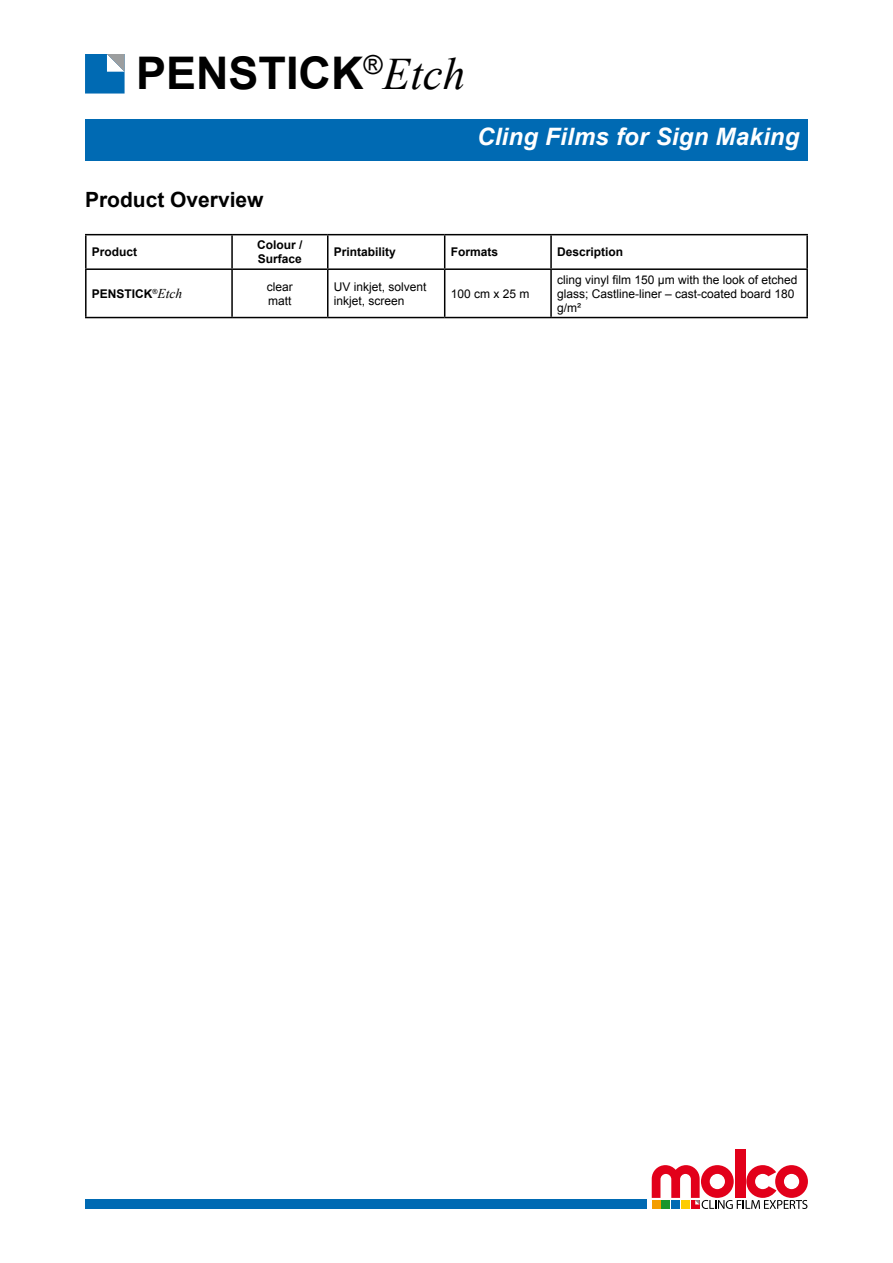
<style>
.page{position:relative;width:893px;height:1263px;background:#fff}
.page>*{position:absolute;margin:0;border:0;box-sizing:border-box;transform-origin:0 0}
.t1{font:700 45px "Arial";color:#000}
.t2{font:italic 700 24px "Arial";letter-spacing:.01em;color:#fff}
.t3{font:700 21px "Arial";color:#000}
.t4{font:12px/13.8px "Arial";color:#000}
.t5{font:700 12px/13.8px "Arial";color:#000}
.s1{font-family:"Times New Roman";font-weight:400;font-style:italic}
.s2{font-family:"Times New Roman";font-weight:400;font-style:italic;font-size:13.5px}
</style>
<div class="page">
<div style="left:85px;top:54px;width:40px;height:40px;background:#006ab3"></div>
<svg style="left:107px;top:54px;width:18px;height:18px"></svg>
<div style="left:735px;top:1150px;width:10px;height:48px;background:#e2001a"></div>
<svg style="left:652px;top:1165px;width:156px;height:44px"></svg>
<div style="left:85px;top:1200px;width:561px;height:9px;background:#006ab3"></div>
<hr style="left:85px;top:234px;width:147px;height:1px;background:#000">
<hr style="left:85px;top:235px;width:2px;height:33px;background:#000">
<hr style="left:232px;top:234px;width:96px;height:1px;background:#000">
<hr style="left:231px;top:235px;width:2px;height:33px;background:#000">
<hr style="left:328px;top:234px;width:117px;height:1px;background:#000">
<hr style="left:327px;top:235px;width:1px;height:33px;background:#000">
<hr style="left:445px;top:234px;width:106px;height:1px;background:#000">
<hr style="left:444px;top:235px;width:1px;height:33px;background:#000">
<hr style="left:551px;top:234px;width:257px;height:1px;background:#000">
<hr style="left:550px;top:235px;width:2px;height:33px;background:#000">
<hr style="left:806px;top:235px;width:2px;height:33px;background:#000">
<hr style="left:85px;top:268px;width:147px;height:2px;background:#000">
<hr style="left:85px;top:270px;width:2px;height:47px;background:#000">
<hr style="left:232px;top:268px;width:96px;height:2px;background:#000">
<hr style="left:231px;top:270px;width:2px;height:47px;background:#000">
<hr style="left:328px;top:268px;width:117px;height:2px;background:#000">
<hr style="left:327px;top:270px;width:1px;height:47px;background:#000">
<hr style="left:445px;top:268px;width:106px;height:2px;background:#000">
<hr style="left:444px;top:270px;width:1px;height:47px;background:#000">
<hr style="left:551px;top:268px;width:257px;height:2px;background:#000">
<hr style="left:550px;top:270px;width:2px;height:47px;background:#000">
<hr style="left:806px;top:270px;width:2px;height:47px;background:#000">
<hr style="left:85px;top:317px;width:147px;height:1px;background:#000">
<hr style="left:232px;top:317px;width:96px;height:1px;background:#000">
<hr style="left:328px;top:317px;width:117px;height:1px;background:#000">
<hr style="left:445px;top:317px;width:106px;height:1px;background:#000">
<hr style="left:551px;top:317px;width:257px;height:1px;background:#000">
<div style="left:85px;top:119px;width:723px;height:42px;background:#006ab3"></div>
<h1 class="t1" style="left:136px;top:43px;width:331px">PENSTICK<sup>®</sup><span class="s1">Etch</span></h1>
<h2 class="t2" style="left:477px;top:121px;width:324px">Cling Films for Sign Making</h2>
<h3 class="t3" style="left:85px;top:185px;width:180px">Product Overview</h3>
<p class="t5" style="left:92px;top:246px;width:47px">Product</p>
<p class="t5" style="left:257px;top:239px;width:47px">Colour /<br>Surface</p>
<p class="t5" style="left:334px;top:246px;width:64px">Printability</p>
<p class="t5" style="left:451px;top:246px;width:49px">Formats</p>
<p class="t5" style="left:557px;top:246px;width:68px">Description</p>
<p class="t5" style="left:92px;top:287px;width:92px">PENSTICK<sup>®</sup><span class="s2">Etch</span></p>
<p class="t4" style="left:267px;top:280px;width:28px">clear matt</p>
<p class="t4" style="left:334px;top:280px;width:94px">UV inkjet, solvent inkjet, screen</p>
<p class="t4" style="left:451px;top:287px;width:80px">100 cm x 25 m</p>
<p class="t4" style="left:557px;top:273px;width:242px">cling vinyl film 150 µm with the look of etched glass; Castline-liner – cast-coated board 180 g/m²</p>
</div>
